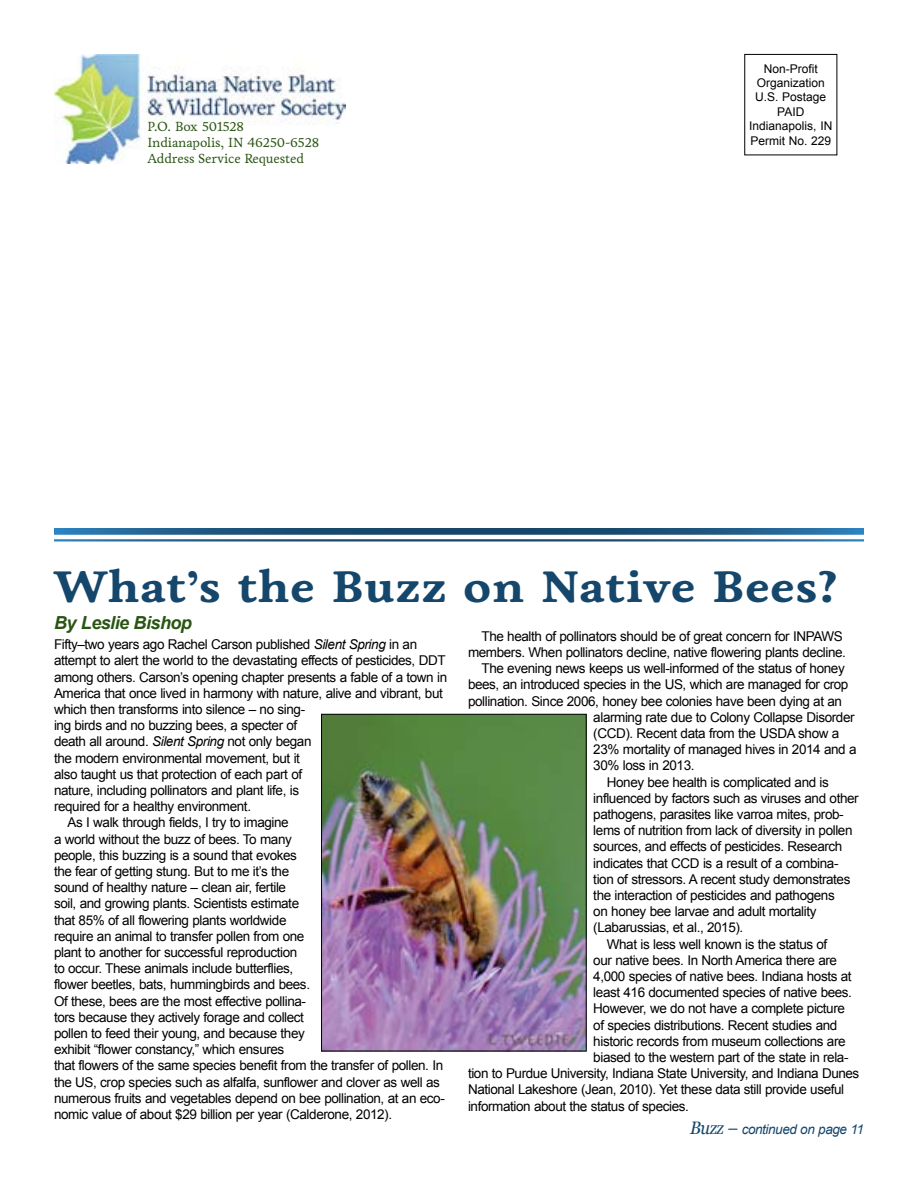
<style>
.page{position:relative;width:918px;height:1188px;background:#fff}
.page>*{position:absolute;margin:0;border:0;box-sizing:border-box;transform-origin:0 0}
.t1{font:700 45px "Livory";letter-spacing:.01em;color:#15466b;scale:1.08 1}
.t2{font:italic 700 18px "Arial";letter-spacing:-.03em;color:#295512}
.t3{font:13.5px "Arial";letter-spacing:-.03em;color:#000}
.t4{font:13.5px/16.2px "Livory";letter-spacing:-.01em;color:#295512}
.t5{font:italic 13.5px "Arial";letter-spacing:-.03em;color:#15466b}
.t6{font:12px/14.4px "Arial";color:#000;text-align:center}
.s1{font-style:italic}
.s2{font-family:"Georgia";font-size:18px}
</style>
<div class="page">
<img style="left:54px;top:54px;width:292px;height:110px">
<img style="left:323px;top:716px;width:262px;height:333px">
<div style="left:321px;top:714px;width:266px;height:337px;border:1px solid #000"></div>
<svg style="left:54px;top:528px;width:810px;height:7px;background:#255d86"></svg>
<p class="t4" style="left:147px;top:118px;width:173px">P.O. Box 501528<br>Indianapolis, IN 46250-6528<br>Address Service Requested</p>
<p class="t6" style="left:749px;top:61px;width:85px">Non-Profit<br>Organization<br>U.S. Postage<br>PAID<br>Indianapolis, IN<br>Permit No. 229</p>
<h1 class="t1" style="left:54px;top:560px;width:727px">What’s the Buzz on Native Bees?</h1>
<p class="t3" style="left:482px;top:627px;width:363px">The health of pollinators should be of great concern for INPAWS</p>
<p class="t3" style="left:468px;top:643px;width:380px">members. When pollinators decline, native flowering plants decline.</p>
<p class="t3" style="left:482px;top:660px;width:365px">The evening news keeps us well-informed of the status of honey</p>
<p class="t3" style="left:468px;top:676px;width:382px">bees, an introduced species in the US, which are managed for crop</p>
<p class="t3" style="left:468px;top:692px;width:376px">pollination. Since 2006, honey bee colonies have been dying at an</p>
<p class="t3" style="left:593px;top:708px;width:263px">alarming rate due to Colony Collapse Disorder</p>
<p class="t3" style="left:593px;top:724px;width:248px">(CCD). Recent data from the USDA show a</p>
<p class="t3" style="left:593px;top:741px;width:265px">23% mortality of managed hives in 2014 and a</p>
<p class="t3" style="left:593px;top:757px;width:103px">30% loss in 2013.</p>
<p class="t3" style="left:607px;top:773px;width:224px">Honey bee health is complicated and is</p>
<p class="t3" style="left:593px;top:789px;width:267px">influenced by factors such as viruses and other</p>
<p class="t3" style="left:593px;top:805px;width:252px">pathogens, parasites like varroa mites, prob-</p>
<p class="t3" style="left:593px;top:822px;width:261px">lems of nutrition from lack of diversity in pollen</p>
<p class="t3" style="left:593px;top:838px;width:251px">sources, and effects of pesticides. Research</p>
<p class="t3" style="left:593px;top:854px;width:247px">indicates that CCD is a result of a combina-</p>
<p class="t3" style="left:593px;top:870px;width:259px">tion of stressors. A recent study demonstrates</p>
<p class="t3" style="left:593px;top:886px;width:243px">the interaction of pesticides and pathogens</p>
<p class="t3" style="left:593px;top:903px;width:225px">on honey bee larvae and adult mortality</p>
<p class="t3" style="left:593px;top:919px;width:152px">(Labarussias, et al., 2015).</p>
<p class="t3" style="left:607px;top:935px;width:222px">What is less well known is the status of</p>
<p class="t3" style="left:593px;top:951px;width:245px">our native bees. In North America there are</p>
<p class="t3" style="left:593px;top:967px;width:260px">4,000 species of native bees. Indiana hosts at</p>
<p class="t3" style="left:593px;top:984px;width:260px">least 416 documented species of native bees.</p>
<p class="t3" style="left:593px;top:1000px;width:253px">However, we do not have a complete picture</p>
<p class="t3" style="left:593px;top:1016px;width:246px">of species distributions. Recent studies and</p>
<p class="t3" style="left:593px;top:1032px;width:254px">historic records from museum collections are</p>
<p class="t3" style="left:593px;top:1048px;width:257px">biased to the western part of the state in rela-</p>
<p class="t3" style="left:468px;top:1065px;width:393px">tion to Purdue University, Indiana State University, and Indiana Dunes</p>
<p class="t3" style="left:468px;top:1081px;width:378px">National Lakeshore (Jean, 2010). Yet these data still provide useful</p>
<p class="t3" style="left:468px;top:1097px;width:222px">information about the status of species.</p>
<h2 class="t2" style="left:54px;top:610px;width:139px">By Leslie Bishop</h2>
<p class="t3" style="left:54px;top:636px;width:365px">Fifty–two years ago Rachel Carson published <span class="s1">Silent Spring</span> in an</p>
<p class="t3" style="left:54px;top:652px;width:393px">attempt to alert the world to the devastating effects of pesticides, DDT</p>
<p class="t3" style="left:54px;top:668px;width:395px">among others. Carson’s opening chapter presents a fable of a town in</p>
<p class="t3" style="left:54px;top:684px;width:390px">America that once lived in harmony with nature, alive and vibrant, but</p>
<p class="t3" style="left:54px;top:700px;width:253px">which then transforms into silence – no sing-</p>
<p class="t3" style="left:54px;top:717px;width:245px">ing birds and no buzzing bees, a specter of</p>
<p class="t3" style="left:54px;top:733px;width:259px">death all around. <span class="s1">Silent Spring</span> not only began</p>
<p class="t3" style="left:54px;top:749px;width:248px">the modern environmental movement, but it</p>
<p class="t3" style="left:54px;top:765px;width:250px">also taught us that protection of each part of</p>
<p class="t3" style="left:54px;top:781px;width:247px">nature, including pollinators and plant life, is</p>
<p class="t3" style="left:54px;top:798px;width:199px">required for a healthy environment.</p>
<p class="t3" style="left:68px;top:814px;width:223px">As I walk through fields, I try to imagine</p>
<p class="t3" style="left:54px;top:830px;width:239px">a world without the buzz of bees. To many</p>
<p class="t3" style="left:54px;top:846px;width:245px">people, this buzzing is a sound that evokes</p>
<p class="t3" style="left:54px;top:862px;width:237px">the fear of getting stung. But to me it’s the</p>
<p class="t3" style="left:54px;top:879px;width:234px">sound of healthy nature – clean air, fertile</p>
<p class="t3" style="left:54px;top:895px;width:247px">soil, and growing plants. Scientists estimate</p>
<p class="t3" style="left:54px;top:911px;width:234px">that 85% of all flowering plants worldwide</p>
<p class="t3" style="left:54px;top:927px;width:252px">require an animal to transfer pollen from one</p>
<p class="t3" style="left:54px;top:943px;width:245px">plant to another for successful reproduction</p>
<p class="t3" style="left:54px;top:960px;width:241px">to occur. These animals include butterflies,</p>
<p class="t3" style="left:54px;top:976px;width:258px">flower beetles, bats, hummingbirds and bees.</p>
<p class="t3" style="left:54px;top:992px;width:254px">Of these, bees are the most effective pollina-</p>
<p class="t3" style="left:54px;top:1008px;width:252px">tors because they actively forage and collect</p>
<p class="t3" style="left:54px;top:1024px;width:252px">pollen to feed their young, and because they</p>
<p class="t3" style="left:54px;top:1041px;width:232px">exhibit “flower constancy,” which ensures</p>
<p class="t3" style="left:54px;top:1057px;width:391px">that flowers of the same species benefit from the transfer of pollen. In</p>
<p class="t3" style="left:54px;top:1073px;width:387px">the US, crop species such as alfalfa, sunflower and clover as well as</p>
<p class="t3" style="left:54px;top:1089px;width:392px">numerous fruits and vegetables depend on bee pollination, at an eco-</p>
<p class="t3" style="left:54px;top:1105px;width:340px">nomic value of about $29 billion per year (Calderone, 2012).</p>
<p class="t5" style="left:690px;top:1121px;width:175px"><span class="s2">Buzz –</span> continued on page 11</p>
</div>
